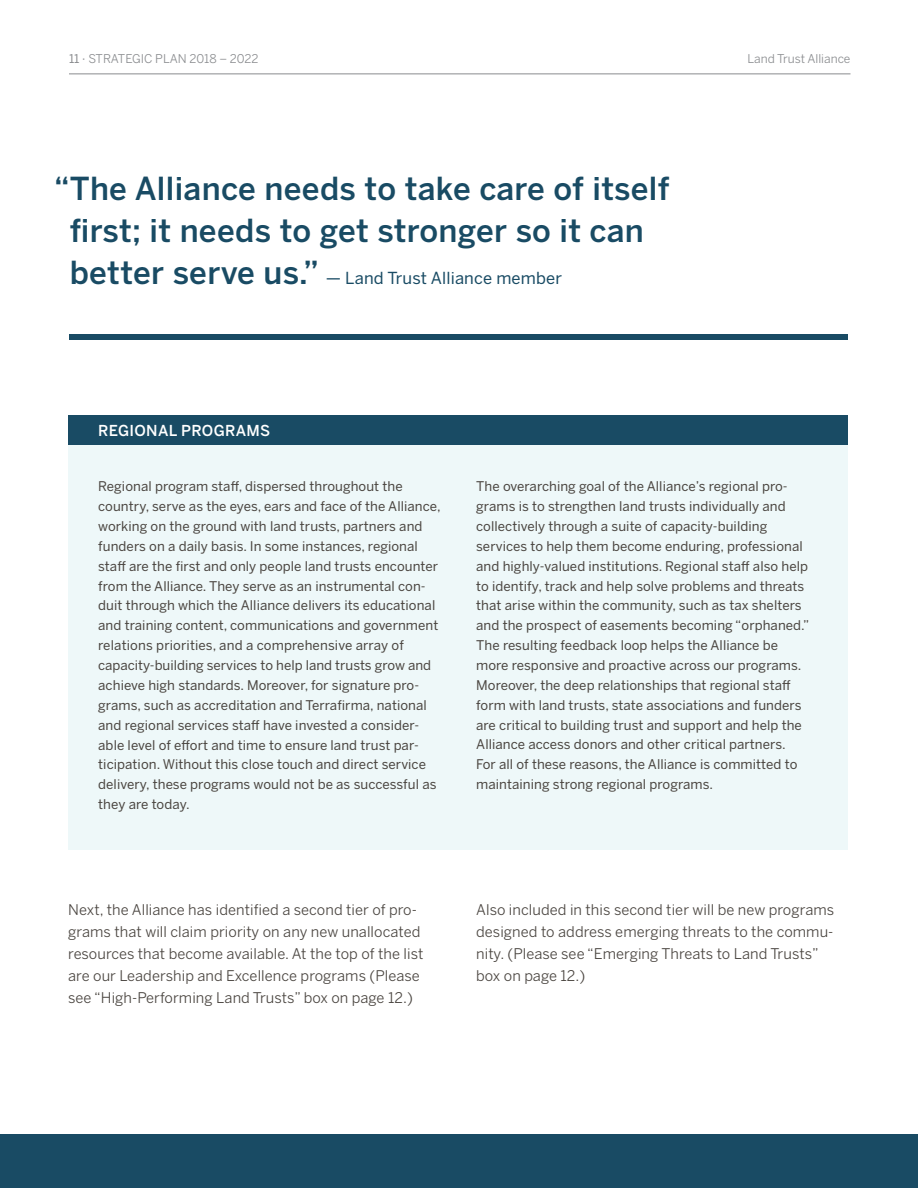
<style>
.page{position:relative;width:918px;height:1188px;background:#fff}
.page>*{position:absolute;margin:0;border:0;box-sizing:border-box;transform-origin:0 0}
.Pullquote{font:500 31.5px/42px "Benton Sans";letter-spacing:.01em;color:#194b64;text-align:center}
.Pullquote-2{font:16.5px "Benton Sans";letter-spacing:.01em;color:#194b64}
.Sidebar_Title{font:500 15px "Benton Sans";letter-spacing:.02em;color:#fff}
.bulleted_list_last{font:14.7px/22.2px "Benton Sans";letter-spacing:.005em;color:#4a4540}
.t1{font:13.35px/19.8px "Benton Sans";letter-spacing:.005em;color:#4a4540}
.t2{font:12px "Benton Sans";color:#8a8c8f}
.s1{font-style:inherit}
.s2{font-weight:500;font-size:31.5px}
</style>
<div class="page">
<hr style="left:69px;top:74px;width:781px;height:1px;background:#8a8c8f">
<div style="left:0;top:1134px;width:918px;height:54px;background:#194b64"></div>
<div style="left:68px;top:415px;width:780px;height:30px;background:#194b64"></div>
<div style="left:68px;top:445px;width:780px;height:405px;background:#eef8f9"></div>
<div style="left:69px;top:334px;width:779px;height:6px;background:#194b64"></div>
<p class="t2" style="left:69px;top:52px;width:191px"><span class="s1">11 ·</span> STRATEGIC PLAN 2018 – 2022</p>
<p class="t2" style="left:747px;top:52px;width:105px">Land Trust Alliance</p>
<p class="Pullquote" style="left:54px;top:167px;width:617px">“The Alliance needs to take care of itself first; it needs to get stronger so it can</p>
<p class="Pullquote-2" style="left:70px;top:269px;width:494px"><span class="s2">better serve us.”</span> — Land Trust Alliance member</p>
<p class="Sidebar_Title" style="left:98px;top:421px;width:174px">REGIONAL PROGRAMS</p>
<p class="t1" style="left:98px;top:476px;width:344px">Regional program staff, dispersed throughout the country, serve as the eyes, ears and face of the Alliance, working on the ground with land trusts, partners and funders on a daily basis. In some instances, regional staff are the first and only people land trusts encounter from the Alliance. They serve as an instrumental con&shy;duit through which the Alliance delivers its educational and training content, communications and government relations priorities, and a comprehensive array of capacity-building services to help land trusts grow and achieve high standards. Moreover, for signature pro&shy;grams, such as accreditation and Terrafirma, national and regional services staff have invested a consider&shy;able level of effort and time to ensure land trust par&shy;ticipation. Without this close touch and direct service delivery, these programs would not be as successful as they are today.</p>
<p class="t1" style="left:476px;top:476px;width:334px">The overarching goal of the Alliance’s regional pro&shy;grams is to strengthen land trusts individually and collectively through a suite of capacity-building services to help them become enduring, professional and highly-valued institutions. Regional staff also help to identify, track and help solve problems and threats that arise within the community, such as tax shelters and the prospect of easements becoming “orphaned.” The resulting feedback loop helps the Alliance be more responsive and proactive across our programs.<br>Moreover, the deep relationships that regional staff form with land trusts, state associations and funders are critical to building trust and support and help the Alliance access donors and other critical partners.<br>For all of these reasons, the Alliance is committed to maintaining strong regional programs.</p>
<p class="bulleted_list_last" style="left:68px;top:898px;width:357px">Next, the Alliance has identified a second tier of pro&shy;grams that will claim priority on any new unallocated resources that become available. At the top of the list are our Leadership and Excellence programs (Please see “High-Performing Land Trusts” box on page 12.)</p>
<p class="bulleted_list_last" style="left:476px;top:898px;width:360px">Also included in this second tier will be new programs designed to address emerging threats to the commu&shy;nity. (Please see “Emerging Threats to Land Trusts” box on page 12.)</p>
</div>
